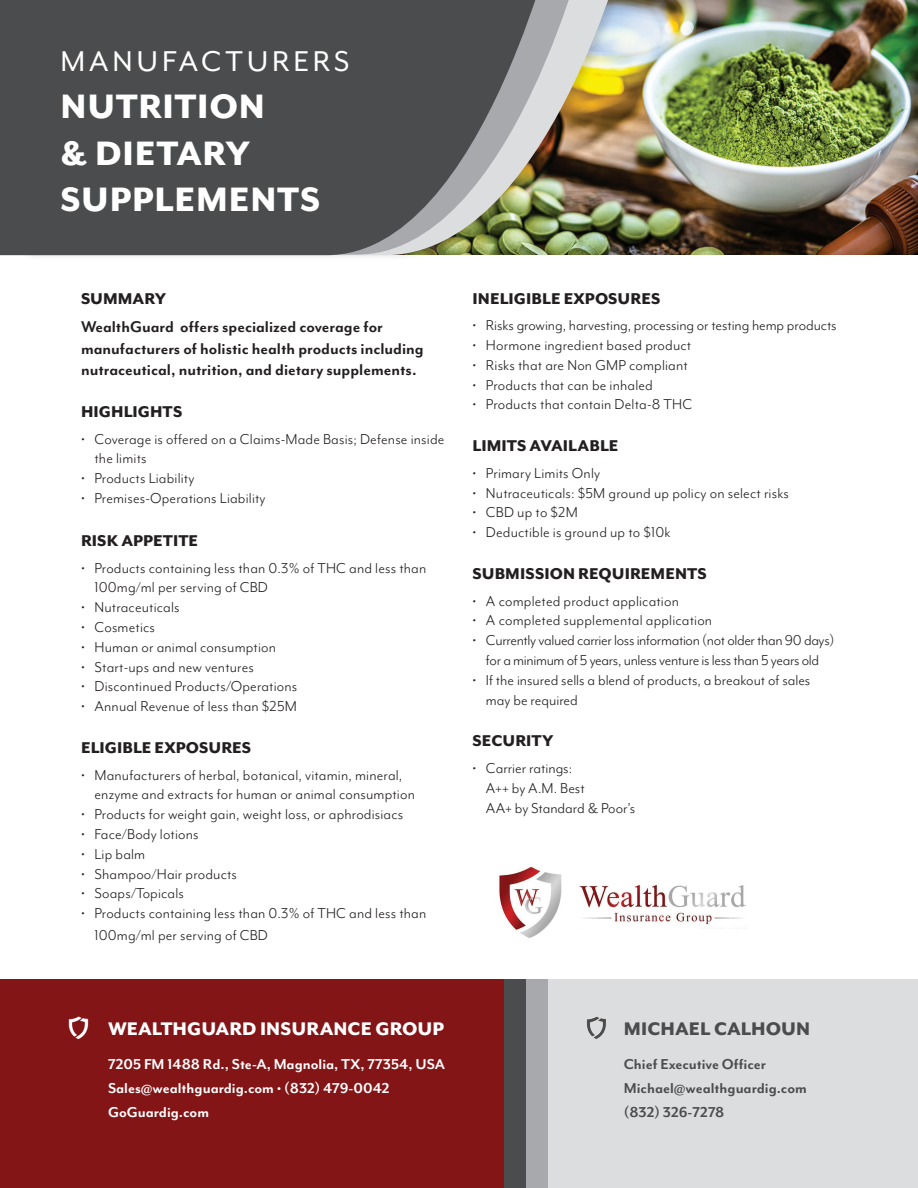
<style>
.page{position:relative;width:918px;height:1188px;background:#fff}
.page>*{position:absolute;margin:0;border:0;box-sizing:border-box;transform-origin:0 0}
.t1{font:800 39px/46.8px "Mr Eaves Mod OT";letter-spacing:.02em;color:#fff}
.t2{font:33px "Mr Eaves Mod OT";letter-spacing:.12em;color:#fff}
.t3{font:800 21px "Mr Eaves Mod OT";color:#fff}
.t4{font:800 21px "Mr Eaves Mod OT";letter-spacing:.005em;color:#4b4c4d}
.t5{font:700 18px/21.6px "Mr Eaves Mod OT";color:#231f20}
.t6{font:800 18px "Mr Eaves Mod OT";letter-spacing:.005em;color:#231f20}
.t7{font:16.5px/19.8px "Mr Eaves Mod OT";letter-spacing:.01em;color:#231f20}
.t8{font:16.5px/19.8px "Mr Eaves Mod OT";letter-spacing:-.02em;color:#231f20;text-align:center}
.t9{font:700 16.5px/24px "Mr Eaves Mod OT";color:#fff}
.t10{font:700 16.5px/24px "Mr Eaves Mod OT";color:#4b4c4d}
</style>
<div class="page">
<img style="left:641px;top:0;width:277px;height:254px">
<div style="left:23px;top:0;width:618px;height:262px;background:#231f20;opacity:.18"></div>
<img style="left:590px;top:0;width:37px;height:255px">
<img style="left:562px;top:0;width:28px;height:255px">
<svg style="left:0;top:0;width:562px;height:255px;fill:#4b4c4d"></svg>
<div style="left:0;top:979px;width:526px;height:209px;background:#841517"></div>
<img style="left:68px;top:1016px;width:21px;height:23px">
<div style="left:529px;top:979px;width:389px;height:209px;background:#dcdddf"></div>
<img style="left:587px;top:1016px;width:19px;height:23px">
<div style="left:504px;top:979px;width:22px;height:209px;background:#4b4c4d"></div>
<div style="left:526px;top:979px;width:22px;height:209px;background:#a8a9ad"></div>
<img style="left:579px;top:885px;width:167px;height:40px">
<img style="left:499px;top:866px;width:63px;height:72px">
<h2 class="t2" style="left:60px;top:43px;width:291px">MANUFACTURERS</h2>
<h1 class="t1" style="left:60px;top:82px;width:261px">NUTRITION<br>&amp; DIETARY<br>SUPPLEMENTS</h1>
<p class="t6" style="left:81px;top:288px;width:87px">SUMMARY</p>
<p class="t5" style="left:81px;top:315px;width:344px">WealthGuard offers specialized coverage for manufacturers of holistic health products including nutraceutical, nutrition, and dietary supplements.</p>
<p class="t6" style="left:81px;top:401px;width:103px">HIGHLIGHTS</p>
<p class="t7" style="left:94px;top:429px;width:351px;text-indent:-13px">• Coverage is offered on a Claims-Made Basis; Defense inside the limits</p>
<p class="t7" style="left:81px;top:468px;width:115px">• Products Liability</p>
<p class="t7" style="left:81px;top:488px;width:186px">• Premises-Operations Liability</p>
<p class="t6" style="left:81px;top:530px;width:119px">RISK APPETITE</p>
<p class="t7" style="left:94px;top:558px;width:333px;text-indent:-13px">• Products containing less than 0.3% of THC and less than<br>100mg/ml per serving of CBD</p>
<p class="t7" style="left:81px;top:597px;width:100px">• Nutraceuticals</p>
<p class="t7" style="left:81px;top:617px;width:75px">• Cosmetics</p>
<p class="t7" style="left:81px;top:637px;width:197px">• Human or animal consumption</p>
<p class="t7" style="left:81px;top:657px;width:174px">• Start-ups and new ventures</p>
<p class="t7" style="left:81px;top:677px;width:218px">• Discontinued Products/Operations</p>
<p class="t7" style="left:81px;top:696px;width:217px">• Annual Revenue of less than $25M</p>
<p class="t6" style="left:81px;top:737px;width:172px">ELIGIBLE EXPOSURES</p>
<p class="t7" style="left:94px;top:765px;width:322px;text-indent:-13px">• Manufacturers of herbal, botanical, vitamin, mineral, enzyme and extracts for human or animal consumption</p>
<p class="t7" style="left:81px;top:804px;width:324px">• Products for weight gain, weight loss, or aphrodisiacs</p>
<p class="t7" style="left:81px;top:824px;width:119px">• Face/Body lotions</p>
<p class="t7" style="left:81px;top:844px;width:66px">• Lip balm</p>
<p class="t7" style="left:81px;top:864px;width:158px">• Shampoo/Hair products</p>
<p class="t7" style="left:81px;top:884px;width:105px">• Soaps/Topicals</p>
<p class="t7" style="left:94px;top:902px;width:333px;line-height:21.6px;text-indent:-13px">• Products containing less than 0.3% of THC and less than<br>100mg/ml per serving of CBD</p>
<p class="t6" style="left:472px;top:288px;width:189px">INELIGIBLE EXPOSURES</p>
<p class="t7" style="left:472px;top:315px;width:366px">• Risks growing, harvesting, processing or testing hemp products</p>
<p class="t7" style="left:472px;top:335px;width:220px">• Hormone ingredient based product</p>
<p class="t7" style="left:472px;top:355px;width:217px">• Risks that are Non GMP compliant</p>
<p class="t7" style="left:472px;top:375px;width:182px">• Products that can be inhaled</p>
<p class="t7" style="left:472px;top:394px;width:221px">• Products that contain Delta-8 THC</p>
<p class="t6" style="left:472px;top:435px;width:147px">LIMITS AVAILABLE</p>
<p class="t7" style="left:472px;top:463px;width:129px">• Primary Limits Only</p>
<p class="t7" style="left:472px;top:483px;width:318px">• Nutraceuticals: $5M ground up policy on select risks</p>
<p class="t7" style="left:472px;top:502px;width:107px">• CBD up to $2M</p>
<p class="t7" style="left:472px;top:522px;width:200px">• Deductible is ground up to $10k</p>
<p class="t6" style="left:472px;top:563px;width:236px">SUBMISSION REQUIREMENTS</p>
<p class="t7" style="left:472px;top:591px;width:208px">• A completed product application</p>
<p class="t7" style="left:472px;top:610px;width:241px">• A completed supplemental application</p>
<p class="t8" style="left:472px;top:630px;width:363px">• Currently valued carrier loss information (not older than 90 days) for a minimum of 5 years, unless venture is less than 5 years old</p>
<p class="t7" style="left:486px;top:670px;width:326px;text-indent:-13px">• If the insured sells a blend of products, a breakout of sales may be required</p>
<p class="t6" style="left:472px;top:731px;width:83px">SECURITY</p>
<p class="t7" style="left:486px;top:758px;width:151px;text-indent:-13px">• Carrier ratings:<br>A++ by A.M. Best<br>AA+ by Standard &amp; Poor’s</p>
<p class="t3" style="left:108px;top:1016px;width:338px">WEALTHGUARD INSURANCE GROUP</p>
<p class="t9" style="left:108px;top:1052px;width:338px">7205 FM 1488 Rd., Ste-A, Magnolia, TX, 77354, USA<br>Sales@wealthguardig.com (832) 479-0042<br>GoGuardig.com</p>
<p class="t4" style="left:624px;top:1016px;width:188px">MICHAEL CALHOUN</p>
<p class="t10" style="left:624px;top:1052px;width:185px">Chief Executive Officer<br>Michael@wealthguardig.com (832) 326-7278</p>
</div>
